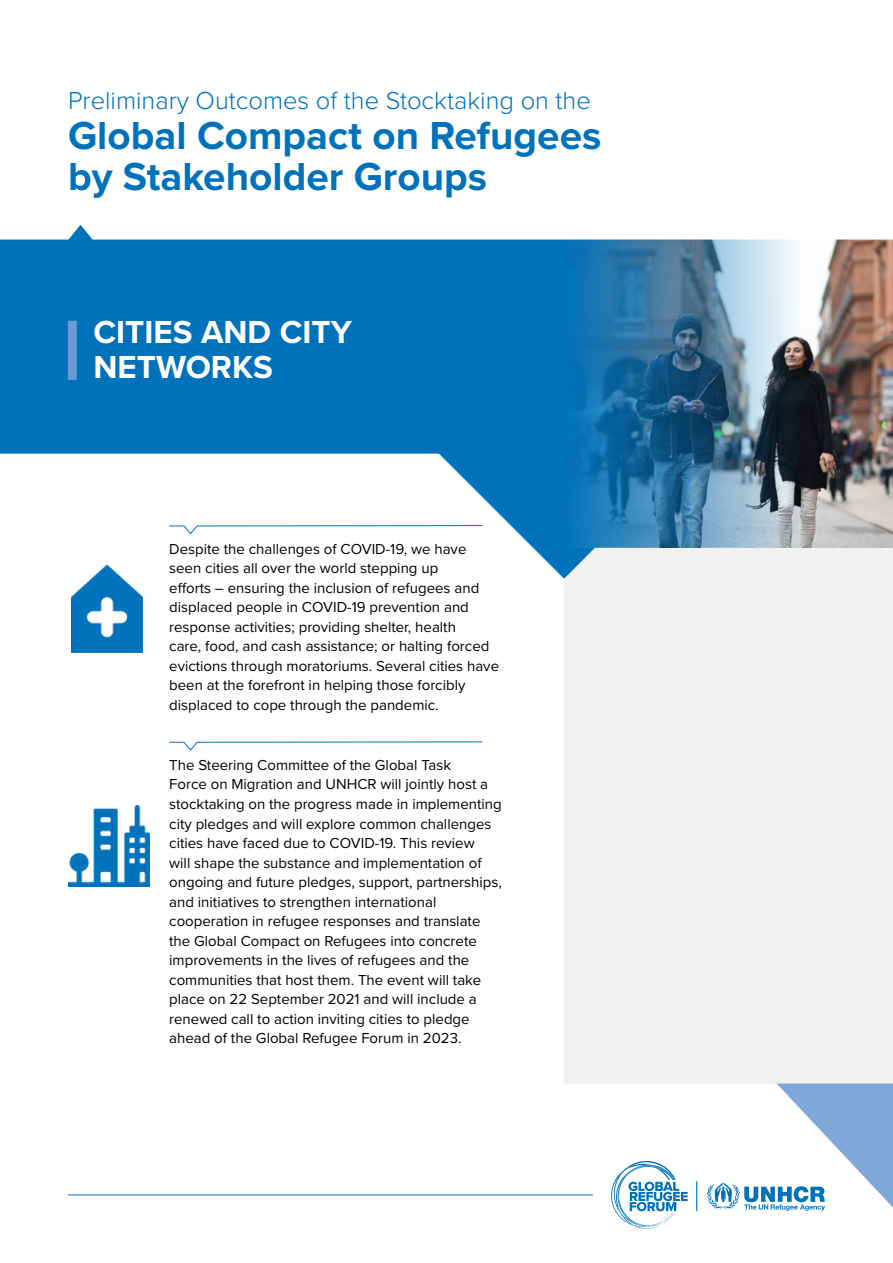
<style>
.page{position:relative;width:893px;height:1263px;background:#fff}
.page>*{position:absolute;margin:0;border:0;box-sizing:border-box;transform-origin:0 0}
.t1{font:700 40.5px/40.5px "Proxima Nova";color:#0072bc}
.Heading_2{font:700 33px/35.5px "Proxima Nova";color:#fff}
.t2{font:300 25.5px "Proxima Nova";color:#0072bc}
.bullet_1{font:15px/19.5px "Proxima Nova";color:#000}
</style>
<div class="page">
<div style="left:564px;top:447px;width:329px;height:636px;background:#f2f1f1"></div>
<svg style="left:0;top:240px;width:595px;height:339px;fill:#0072bc"></svg>
<img style="left:851px;top:240px;width:42px;height:308px">
<img style="left:542px;top:240px;width:309px;height:308px">
<svg style="left:0;top:224px;width:893px;height:16px"></svg>
<svg style="left:706px;top:1083px;width:187px;height:128px"></svg>
<hr style="left:696px;top:1181px;width:1px;height:30px;background:#0072bc">
<svg style="left:611px;top:1161px;width:77px;height:68px"></svg>
<hr style="left:68px;top:1194px;width:525px;height:1px;background:#0072bc">
<div style="left:68px;top:321px;width:9px;height:59px;background:#679bd2"></div>
<svg style="left:168px;top:525px;width:315px;height:10px"></svg>
<svg style="left:169px;top:741px;width:314px;height:10px"></svg>
<img style="left:72px;top:565px;width:71px;height:87px">
<img style="left:68px;top:805px;width:82px;height:82px">
<h3 class="t2" style="left:68px;top:81px;width:524px">Preliminary Outcomes of the Stocktaking on the</h3>
<h1 class="t1" style="left:68px;top:114px;width:535px">Global Compact on Refugees by Stakeholder Groups</h1>
<p class="Heading_2" style="left:94px;top:313px;width:260px">CITIES AND CITY<br>NETWORKS</p>
<p class="bullet_1" style="left:169px;top:538px;width:331px">Despite the challenges of COVID-19, we have seen cities all over the world stepping up<br>efforts – ensuring the inclusion of refugees and displaced people in COVID-19 prevention and response activities; providing shelter, health<br>care, food, and cash assistance; or halting forced evictions through moratoriums. Several cities have been at the forefront in helping those forcibly displaced to cope through the pandemic.</p>
<p class="bullet_1" style="left:169px;top:754px;width:334px">The Steering Committee of the Global Task<br>Force on Migration and UNHCR will jointly host a stocktaking on the progress made in implementing city pledges and will explore common challenges cities have faced due to COVID-19. This review<br>will shape the substance and implementation of ongoing and future pledges, support, partnerships, and initiatives to strengthen international cooperation in refugee responses and translate the Global Compact on Refugees into concrete improvements in the lives of refugees and the communities that host them. The event will take place on 22 September 2021 and will include a renewed call to action inviting cities to pledge ahead of the Global Refugee Forum in 2023.</p>
</div>
